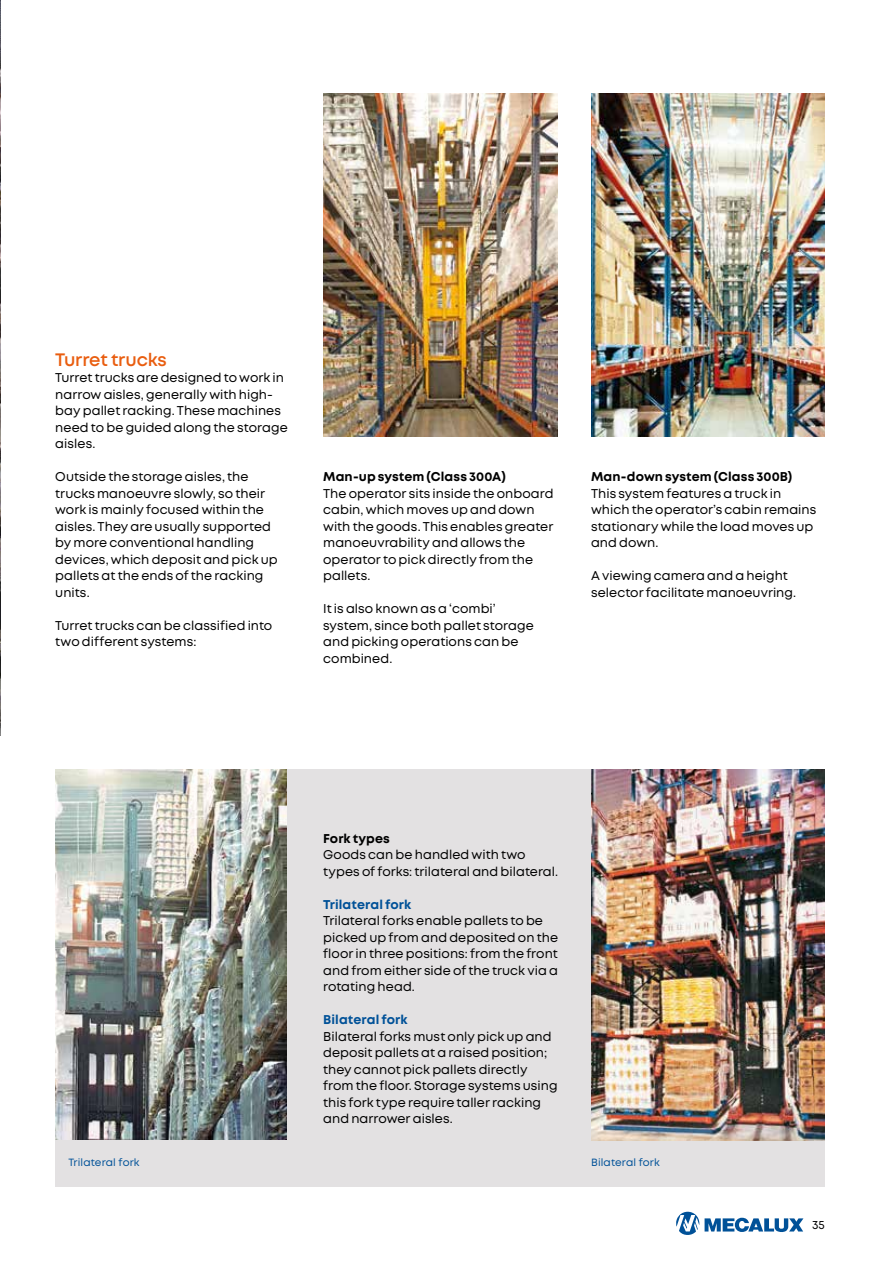
<style>
.page{position:relative;width:893px;height:1263px;background:#fff}
.page>*{position:absolute;margin:0;border:0;box-sizing:border-box;transform-origin:0 0}
.t1{font:600 18px "Mont";letter-spacing:-.005em;color:#e95d0f}
.t2{font:12.75px/16.5px "Mont";letter-spacing:.005em;color:#000}
.t3{font:700 12.75px "Mont";letter-spacing:.01em;color:#000}
.t4{font:700 12.75px "Mont";letter-spacing:.005em;color:#005198}
.t5{font:12px "Mont";color:#000}
.t6{font:10.5px "Mont";letter-spacing:.01em;color:#005198}
</style>
<div class="page">
<svg style="left:676px;top:1212px;width:23px;height:23px"></svg>
<svg style="left:705px;top:1218px;width:98px;height:14px"></svg>
<div style="left:55px;top:769px;width:770px;height:417px;background:#e3e1e2"></div>
<img style="left:323px;top:94px;width:234px;height:343px">
<img style="left:591px;top:94px;width:234px;height:343px">
<img style="left:591px;top:769px;width:234px;height:372px">
<img style="left:55px;top:769px;width:232px;height:371px">
<img style="left:0;top:0;width:1px;height:736px">
<h1 class="t1" style="left:55px;top:348px;width:113px">Turret trucks</h1>
<p class="t2" style="left:55px;top:370px;width:234px">Turret trucks are designed to work in narrow aisles, generally with high&shy;bay pallet racking. These machines need to be guided along the storage aisles.</p>
<p class="t2" style="left:55px;top:469px;width:224px">Outside the storage aisles, the trucks manoeuvre slowly, so their work is mainly focused within the aisles. They are usually supported by more conventional handling devices, which deposit and pick up pallets at the ends of the racking units.</p>
<p class="t2" style="left:55px;top:617px;width:219px">Turret trucks can be classified into two different systems:</p>
<p class="t3" style="left:323px;top:468px;width:184px">Man-up system (Class 300A)</p>
<p class="t2" style="left:323px;top:485px;width:232px">The operator sits inside the onboard cabin, which moves up and down with the goods. This enables greater manoeuvrability and allows the operator to pick directly from the pallets.</p>
<p class="t2" style="left:323px;top:601px;width:212px">It is also known as a ‘combi’ system, since both pallet storage and picking operations can be combined.</p>
<p class="t3" style="left:591px;top:468px;width:203px">Man-down system (Class 300B)</p>
<p class="t2" style="left:591px;top:485px;width:227px">This system features a truck in which the operator’s cabin remains stationary while the load moves up and down.</p>
<p class="t2" style="left:591px;top:568px;width:207px">A viewing camera and a height selector facilitate manoeuvring.</p>
<p class="t3" style="left:323px;top:830px;width:68px">Fork types</p>
<p class="t2" style="left:323px;top:846px;width:237px">Goods can be handled with two types of forks: trilateral and bilateral.</p>
<p class="t4" style="left:323px;top:896px;width:90px">Trilateral fork</p>
<p class="t2" style="left:323px;top:912px;width:236px">Trilateral forks enable pallets to be picked up from and deposited on the floor in three positions: from the front and from either side of the truck via a rotating head.</p>
<p class="t4" style="left:323px;top:1011px;width:86px">Bilateral fork</p>
<p class="t2" style="left:323px;top:1028px;width:236px">Bilateral forks must only pick up and deposit pallets at a raised position; they cannot pick pallets directly from the floor. Storage systems using this fork type require taller racking and narrower aisles.</p>
<p class="t6" style="left:68px;top:1155px;width:73px">Trilateral fork</p>
<p class="t6" style="left:591px;top:1155px;width:70px">Bilateral fork</p>
<p class="t5" style="left:812px;top:1217px;width:14px">35</p>
</div>
